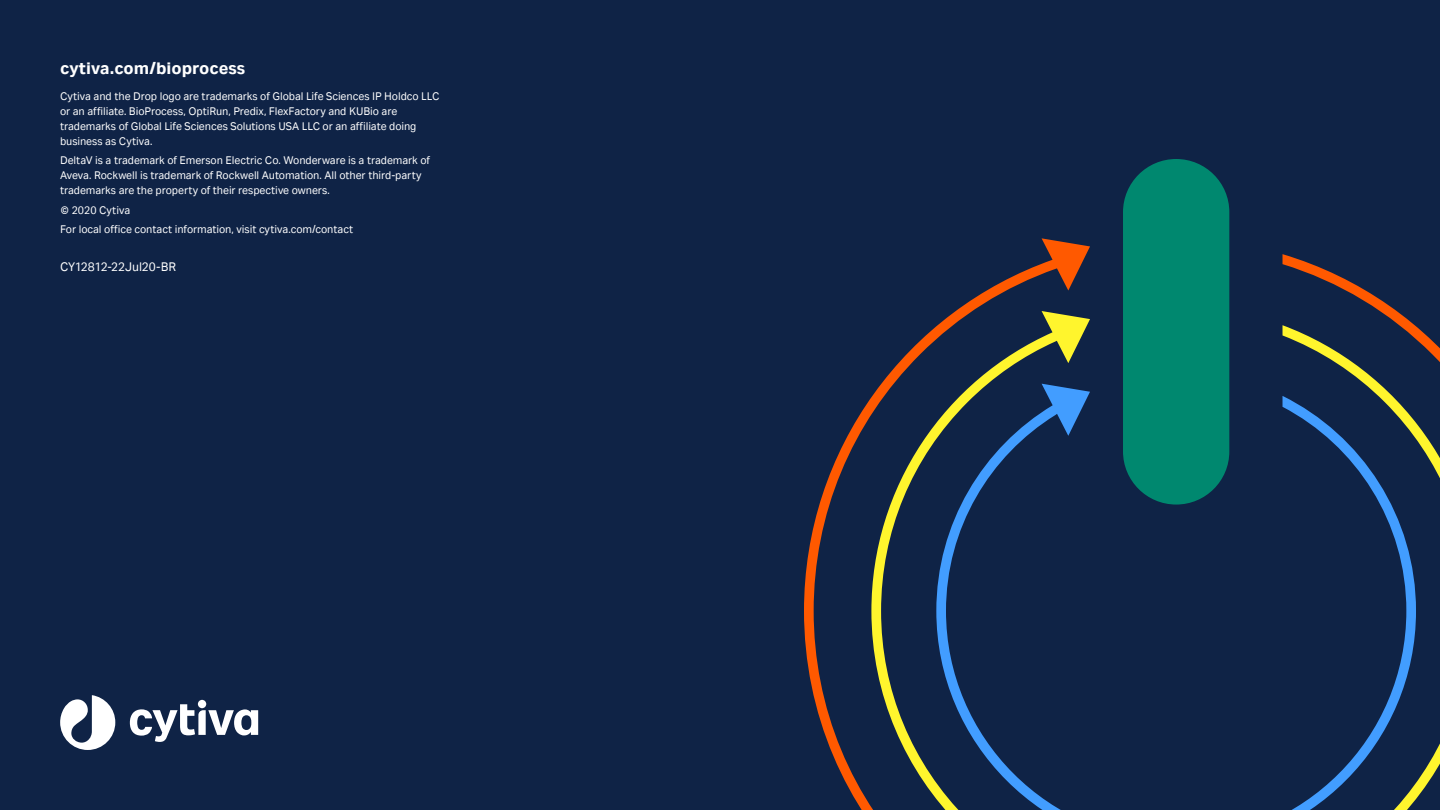
<style>
.page{position:relative;width:1440px;height:810px;background:#0f2346}
.page>*{position:absolute;margin:0;border:0;box-sizing:border-box;transform-origin:0 0}
.URL_grey{font:700 18px "Cytiva Aktiv";color:#fff}
.Collateral_ID_number{font:13.5px "Cytiva Aktiv";letter-spacing:-.01em;color:#fff}
.Legal_text{font:12px/15px "Cytiva Aktiv";letter-spacing:-.005em;color:#fff}
</style>
<div class="page">
<svg style="left:130px;top:704px;width:128px;height:38px"></svg>
<div style="left:198px;top:700px;width:8px;height:8px;background:#fff;border-radius:50%"></div>
<svg style="left:60px;top:695px;width:55px;height:55px"></svg>
<div style="left:1123px;top:159px;width:106px;height:346px;background:#00886f;border-radius:53px"></div>
<svg style="left:804px;top:238px;width:636px;height:572px"></svg>
<p class="URL_grey" style="left:60px;top:58px;width:187px">cytiva.com/bioprocess</p>
<p class="Legal_text" style="left:60px;top:88px;width:381px">Cytiva and the Drop logo are trademarks of Global Life Sciences IP Holdco LLC or an affiliate. BioProcess, OptiRun, Predix, FlexFactory and KUBio are trademarks of Global Life Sciences Solutions USA LLC or an affiliate doing business as Cytiva.</p>
<p class="Legal_text" style="left:60px;top:153px;width:372px">DeltaV is a trademark of Emerson Electric Co. Wonderware is a trademark of<br>Aveva. Rockwell is trademark of Rockwell Automation. All other third-party trademarks are the property of their respective owners.</p>
<p class="Legal_text" style="left:60px;top:202px;width:72px">© 2020 Cytiva</p>
<p class="Legal_text" style="left:60px;top:222px;width:295px">For local office contact information, visit cytiva.com/contact</p>
<p class="Collateral_ID_number" style="left:60px;top:260px;width:118px">CY12812-22Jul20-BR</p>
</div>
